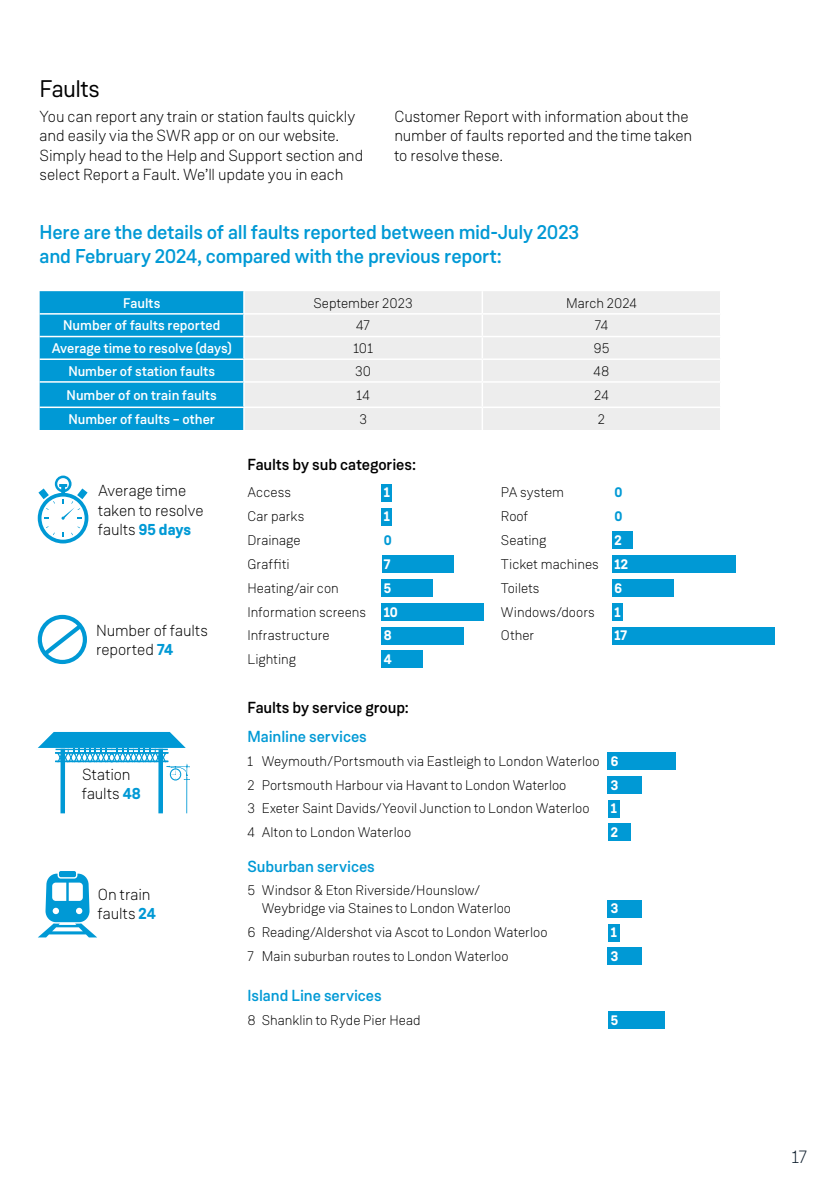
<style>
.page{position:relative;width:840px;height:1191px;background:#fff}
.page>*{position:absolute;margin:0;border:0;box-sizing:border-box;transform-origin:0 0}
.H2_SUBHEAD_12_15{font:24px "Weissenhof Grotesk";letter-spacing:-.03em;color:#000}
.H3_BLUE_SUBHEAD_10_12{font:500 20px/24px "Weissenhof Grotesk";letter-spacing:-.015em;color:#0099d5}
.t1{font:300 18px "Weissenhof Grotesk";color:#0c1c2b}
.PARAGRAPHS_8__Auto{font:300 16px/19.2px "Weissenhof Grotesk";letter-spacing:-.005em;color:#000}
.PARAGRAPHS_8__Auto-2{font:500 16px "Weissenhof Grotesk";letter-spacing:-.005em;color:#0099d5}
.PARAGRAPHS_8__Auto-3{font:500 16px "Weissenhof Grotesk";letter-spacing:-.01em;color:#000}
.NUMBERED_DATA_7_8_4{font:300 14px/23.8px "Weissenhof Grotesk";color:#000}
.t2{font:500 14px "Weissenhof Grotesk";color:#fff}
.DATA_7_8_4{font:300 14px "Weissenhof Grotesk";color:#000}
.DATA_7_8_4-2{font:700 14px "Weissenhof Grotesk";color:#fff}
.NUMBERED_DATA_7_8_4-2{font:700 14px "Weissenhof Grotesk";color:#fff}
.DATA_7_8_4-3{font:700 14px "Weissenhof Grotesk";color:#0099d5}
.s1{font-weight:700;color:#0099d5}
.s2{font-weight:700;color:#fff}
</style>
<div class="page">
<div style="left:607px;top:947px;width:34px;height:17px;background:#0099d5"></div>
<div style="left:607px;top:800px;width:12px;height:17px;background:#0099d5"></div>
<div style="left:607px;top:752px;width:68px;height:17px;background:#0099d5"></div>
<div style="left:607px;top:1011px;width:57px;height:17px;background:#0099d5"></div>
<div style="left:607px;top:924px;width:12px;height:17px;background:#0099d5"></div>
<div style="left:607px;top:824px;width:23px;height:17px;background:#0099d5"></div>
<div style="left:607px;top:900px;width:34px;height:17px;background:#0099d5"></div>
<div style="left:607px;top:777px;width:34px;height:17px;background:#0099d5"></div>
<div style="left:381px;top:508px;width:10px;height:17px;background:#0099d5"></div>
<div style="left:381px;top:579px;width:51px;height:17px;background:#0099d5"></div>
<div style="left:381px;top:651px;width:41px;height:17px;background:#0099d5"></div>
<div style="left:381px;top:555px;width:72px;height:17px;background:#0099d5"></div>
<div style="left:611px;top:603px;width:11px;height:17px;background:#0099d5"></div>
<div style="left:381px;top:484px;width:10px;height:17px;background:#0099d5"></div>
<div style="left:611px;top:555px;width:123px;height:17px;background:#0099d5"></div>
<div style="left:611px;top:579px;width:62px;height:17px;background:#0099d5"></div>
<div style="left:611px;top:627px;width:162px;height:17px;background:#0099d5"></div>
<div style="left:611px;top:532px;width:21px;height:17px;background:#0099d5"></div>
<div style="left:381px;top:603px;width:103px;height:17px;background:#0099d5"></div>
<div style="left:381px;top:627px;width:82px;height:17px;background:#0099d5"></div>
<div style="left:59px;top:871px;width:17px;height:6px;background:#0099d5;border-radius:2px"></div>
<svg style="left:38px;top:873px;width:59px;height:64px"></svg>
<div style="left:60px;top:748px;width:5px;height:65px;border:4px solid #0099d5"></div>
<hr style="left:186px;top:777px;width:1px;height:36px;background:#0099d5">
<svg style="left:38px;top:732px;width:152px;height:48px"></svg>
<div style="left:158px;top:748px;width:5px;height:65px;border:4px solid #0099d5"></div>
<svg style="left:38px;top:475px;width:50px;height:68px"></svg>
<div style="left:38px;top:615px;width:49px;height:49px;border:4px solid #0099d5;border-radius:50%"></div>
<svg style="left:38px;top:619px;width:49px;height:41px"></svg>
<div style="left:245px;top:291px;width:474px;height:139px;background:#ededed"></div>
<hr style="left:481px;top:291px;width:2px;height:22px;background:#fff">
<hr style="left:244px;top:313px;width:238px;height:1px;background:#fff">
<hr style="left:482px;top:313px;width:239px;height:1px;background:#fff">
<hr style="left:481px;top:314px;width:2px;height:22px;background:#fff">
<hr style="left:244px;top:336px;width:238px;height:1px;background:#fff">
<hr style="left:482px;top:336px;width:239px;height:1px;background:#fff">
<hr style="left:481px;top:337px;width:2px;height:21px;background:#fff">
<hr style="left:244px;top:358px;width:238px;height:2px;background:#fff">
<hr style="left:482px;top:358px;width:239px;height:2px;background:#fff">
<hr style="left:481px;top:360px;width:2px;height:21px;background:#fff">
<hr style="left:244px;top:381px;width:238px;height:2px;background:#fff">
<hr style="left:482px;top:381px;width:239px;height:2px;background:#fff">
<hr style="left:481px;top:383px;width:2px;height:23px;background:#fff">
<hr style="left:244px;top:406px;width:238px;height:2px;background:#fff">
<svg style="left:40px;top:291px;width:204px;height:139px;background:#0f9ed7"></svg>
<hr style="left:482px;top:406px;width:239px;height:2px;background:#fff">
<hr style="left:481px;top:408px;width:2px;height:22px;background:#fff">
<h2 class="H2_SUBHEAD_12_15" style="left:40px;top:75px;width:62px">Faults</h2>
<p class="PARAGRAPHS_8__Auto" style="left:40px;top:107px;width:325px">You can report any train or station faults quickly and easily via the SWR app or on our website.<br>Simply head to the Help and Support section and select Report a Fault. We’ll update you in each</p>
<p class="PARAGRAPHS_8__Auto" style="left:394px;top:107px;width:299px">Customer Report with information about the number of faults reported and the time taken to resolve these.</p>
<h3 class="H3_BLUE_SUBHEAD_10_12" style="left:40px;top:220px;width:541px">Here are the details of all faults reported between mid-July 2023 and February 2024, compared with the previous report:</h3>
<p class="t2" style="left:123px;top:294px;width:39px">Faults</p>
<p class="NUMBERED_DATA_7_8_4" style="left:313px;top:291px;width:101px">September 2023</p>
<p class="NUMBERED_DATA_7_8_4" style="left:565px;top:291px;width:72px">March 2024</p>
<p class="t2" style="left:63px;top:317px;width:158px">Number of faults reported</p>
<p class="NUMBERED_DATA_7_8_4" style="left:356px;top:313px;width:15px">47</p>
<p class="NUMBERED_DATA_7_8_4" style="left:594px;top:313px;width:15px">74</p>
<p class="t2" style="left:52px;top:340px;width:182px">Average time to resolve (days)</p>
<p class="NUMBERED_DATA_7_8_4" style="left:353px;top:336px;width:21px">101</p>
<p class="NUMBERED_DATA_7_8_4" style="left:593px;top:336px;width:18px">95</p>
<p class="t2" style="left:68px;top:362px;width:148px">Number of station faults</p>
<p class="NUMBERED_DATA_7_8_4" style="left:355px;top:359px;width:17px">30</p>
<p class="NUMBERED_DATA_7_8_4" style="left:593px;top:359px;width:18px">48</p>
<p class="t2" style="left:67px;top:386px;width:152px">Number of on train faults</p>
<p class="NUMBERED_DATA_7_8_4" style="left:356px;top:383px;width:15px">14</p>
<p class="NUMBERED_DATA_7_8_4" style="left:594px;top:383px;width:16px">24</p>
<p class="t2" style="left:68px;top:410px;width:148px">Number of faults – other</p>
<p class="NUMBERED_DATA_7_8_4" style="left:359px;top:407px;width:9px">3</p>
<p class="NUMBERED_DATA_7_8_4" style="left:597px;top:407px;width:9px">2</p>
<p class="PARAGRAPHS_8__Auto-3" style="left:247px;top:455px;width:170px">Faults by sub categories:</p>
<p class="DATA_7_8_4" style="left:247px;top:484px;width:45px">Access</p>
<p class="DATA_7_8_4-2" style="left:383px;top:483px;width:8px">1</p>
<p class="DATA_7_8_4" style="left:247px;top:508px;width:58px">Car parks</p>
<p class="DATA_7_8_4-2" style="left:383px;top:507px;width:8px">1</p>
<p class="DATA_7_8_4" style="left:247px;top:532px;width:55px">Drainage</p>
<p class="DATA_7_8_4-3" style="left:383px;top:531px;width:10px">0</p>
<p class="DATA_7_8_4" style="left:247px;top:555px;width:44px">Graffiti</p>
<p class="DATA_7_8_4-2" style="left:383px;top:555px;width:8px">7</p>
<p class="DATA_7_8_4" style="left:247px;top:579px;width:93px">Heating/air con</p>
<p class="DATA_7_8_4-2" style="left:383px;top:579px;width:9px">5</p>
<p class="DATA_7_8_4" style="left:247px;top:603px;width:120px">Information screens</p>
<p class="DATA_7_8_4-2" style="left:383px;top:603px;width:16px">10</p>
<p class="DATA_7_8_4" style="left:247px;top:627px;width:84px">Infrastructure</p>
<p class="DATA_7_8_4-2" style="left:383px;top:627px;width:9px">8</p>
<p class="DATA_7_8_4" style="left:247px;top:651px;width:50px">Lighting</p>
<p class="DATA_7_8_4-2" style="left:383px;top:650px;width:9px">4</p>
<p class="PARAGRAPHS_8__Auto" style="left:98px;top:481px;width:107px">Average time taken to resolve faults <span class="s1">95 days</span></p>
<p class="NUMBERED_DATA_7_8_4" style="left:500px;top:480px;width:65px">P A system</p>
<p class="DATA_7_8_4-3" style="left:614px;top:483px;width:10px">0</p>
<p class="NUMBERED_DATA_7_8_4" style="left:500px;top:504px;width:29px">Roof</p>
<p class="DATA_7_8_4-3" style="left:614px;top:507px;width:10px">0</p>
<p class="NUMBERED_DATA_7_8_4" style="left:500px;top:528px;width:47px">Seating</p>
<p class="NUMBERED_DATA_7_8_4" style="left:500px;top:528px;width:128px;text-indent:113px"><span class="s2">2<br></span>Ticket machines <span class="s2">12<br></span>Toilets</p>
<p class="DATA_7_8_4-2" style="left:614px;top:579px;width:9px">6</p>
<p class="NUMBERED_DATA_7_8_4" style="left:500px;top:599px;width:95px">Windows/doors</p>
<p class="DATA_7_8_4-2" style="left:614px;top:603px;width:8px">1</p>
<p class="NUMBERED_DATA_7_8_4" style="left:500px;top:623px;width:35px">Other</p>
<p class="DATA_7_8_4-2" style="left:614px;top:627px;width:14px">17</p>
<p class="PARAGRAPHS_8__Auto" style="left:96px;top:620px;width:113px">Number of faults reported <span class="s1">74</span></p>
<p class="PARAGRAPHS_8__Auto" style="left:82px;top:764px;width:60px">Station faults <span class="s1">48</span></p>
<p class="PARAGRAPHS_8__Auto" style="left:98px;top:884px;width:59px">On train faults <span class="s1">24</span></p>
<p class="PARAGRAPHS_8__Auto-3" style="left:247px;top:697px;width:163px">Faults by service group:</p>
<p class="PARAGRAPHS_8__Auto-2" style="left:247px;top:727px;width:121px">Mainline services</p>
<p class="NUMBERED_DATA_7_8_4" style="left:247px;top:749px;width:372px">1 Weymouth/Portsmouth via Eastleigh to London Waterloo <span class="s2">6</span></p>
<p class="NUMBERED_DATA_7_8_4" style="left:247px;top:773px;width:320px">2 Portsmouth Harbour via Havant to London Waterloo</p>
<p class="NUMBERED_DATA_7_8_4-2" style="left:610px;top:776px;width:9px">3</p>
<p class="NUMBERED_DATA_7_8_4" style="left:247px;top:796px;width:343px">3 Exeter Saint Davids/Yeovil Junction to London Waterloo</p>
<p class="NUMBERED_DATA_7_8_4-2" style="left:610px;top:799px;width:8px">1</p>
<p class="NUMBERED_DATA_7_8_4" style="left:247px;top:820px;width:165px">4 Alton to London Waterloo</p>
<p class="NUMBERED_DATA_7_8_4-2" style="left:610px;top:823px;width:9px">2</p>
<p class="PARAGRAPHS_8__Auto-2" style="left:247px;top:856px;width:129px">Suburban services</p>
<p class="NUMBERED_DATA_7_8_4" style="left:261px;top:881px;width:251px;line-height:18px;text-indent:-14px">5 Windsor &amp; Eton Riverside/Hounslow/<br>Weybridge via Staines to London Waterloo</p>
<p class="NUMBERED_DATA_7_8_4-2" style="left:610px;top:899px;width:9px">3</p>
<p class="NUMBERED_DATA_7_8_4" style="left:247px;top:920px;width:301px">6 Reading/Aldershot via Ascot to London Waterloo</p>
<p class="NUMBERED_DATA_7_8_4-2" style="left:610px;top:923px;width:8px">1</p>
<p class="NUMBERED_DATA_7_8_4" style="left:247px;top:944px;width:262px">7 Main suburban routes to London Waterloo</p>
<p class="NUMBERED_DATA_7_8_4-2" style="left:610px;top:947px;width:9px">3</p>
<p class="PARAGRAPHS_8__Auto-2" style="left:247px;top:985px;width:136px">Island Line services</p>
<p class="NUMBERED_DATA_7_8_4" style="left:247px;top:1007px;width:174px">8 Shanklin to Ryde Pier Head</p>
<p class="NUMBERED_DATA_7_8_4-2" style="left:610px;top:1011px;width:9px">5</p>
<p class="t1" style="left:791px;top:1145px;width:17px">17</p>
</div>
